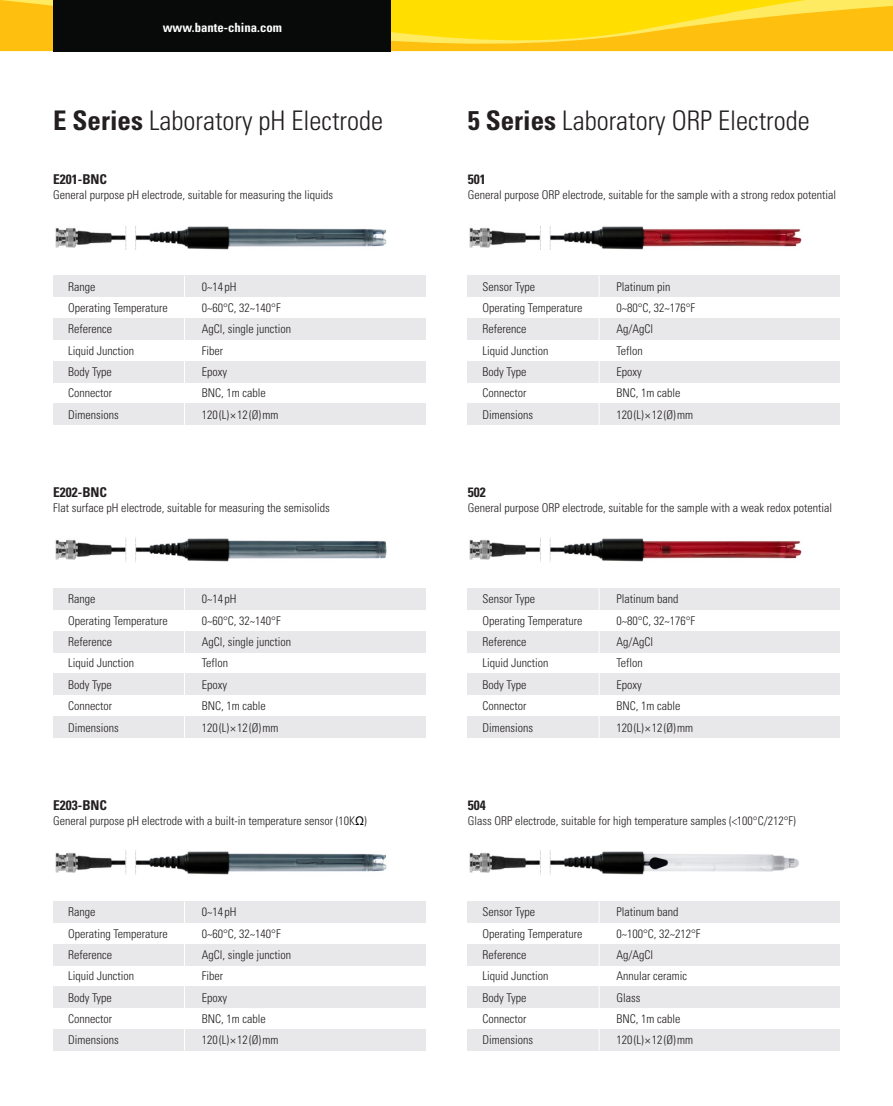
<style>
.page{position:relative;width:893px;height:1106px;background:#fff}
.page>*{position:absolute;margin:0;border:0;box-sizing:border-box;transform-origin:0 0}
.t1{font:300 condensed 27px "Univers LT";color:#231f20}
.t2{font:700 condensed 13.5px "Univers LT";color:#231f20}
.t3{font:700 condensed 12.75px "Univers LT";color:#fff}
.t4{font:300 condensed 12px/21.3px "Univers LT";color:#231f20}
.s1{font-weight:700}
.s2{font-family:"Arial";font-weight:400;font-stretch:normal;color:#000}
</style>
<div class="page">
<div style="left:53px;top:275px;width:372px;height:22px;background:#e8e7ea"></div>
<div style="left:53px;top:318px;width:372px;height:21px;background:#e8e7ea"></div>
<div style="left:53px;top:361px;width:372px;height:21px;background:#e8e7ea"></div>
<div style="left:53px;top:403px;width:372px;height:22px;background:#e8e7ea"></div>
<hr style="left:184px;top:275px;width:1px;height:150px;background:#fff">
<div style="left:53px;top:588px;width:372px;height:21px;background:#e8e7ea"></div>
<div style="left:53px;top:631px;width:372px;height:21px;background:#e8e7ea"></div>
<div style="left:53px;top:674px;width:372px;height:21px;background:#e8e7ea"></div>
<div style="left:53px;top:716px;width:372px;height:21px;background:#e8e7ea"></div>
<hr style="left:184px;top:588px;width:1px;height:149px;background:#fff">
<img style="left:55px;top:537px;width:332px;height:25px">
<div style="left:53px;top:901px;width:372px;height:21px;background:#e8e7ea"></div>
<div style="left:53px;top:944px;width:372px;height:21px;background:#e8e7ea"></div>
<div style="left:53px;top:986px;width:372px;height:22px;background:#e8e7ea"></div>
<div style="left:53px;top:1029px;width:372px;height:21px;background:#e8e7ea"></div>
<hr style="left:184px;top:901px;width:1px;height:149px;background:#fff">
<img style="left:55px;top:850px;width:332px;height:25px">
<div style="left:468px;top:275px;width:372px;height:22px;background:#e8e7ea"></div>
<div style="left:468px;top:318px;width:372px;height:21px;background:#e8e7ea"></div>
<div style="left:468px;top:361px;width:372px;height:21px;background:#e8e7ea"></div>
<div style="left:468px;top:403px;width:372px;height:22px;background:#e8e7ea"></div>
<hr style="left:599px;top:275px;width:1px;height:150px;background:#fff">
<img style="left:469px;top:226px;width:333px;height:24px">
<img style="left:469px;top:538px;width:333px;height:24px">
<img style="left:469px;top:851px;width:330px;height:24px">
<div style="left:468px;top:588px;width:372px;height:21px;background:#e8e7ea"></div>
<div style="left:468px;top:631px;width:372px;height:21px;background:#e8e7ea"></div>
<div style="left:468px;top:674px;width:372px;height:21px;background:#e8e7ea"></div>
<div style="left:468px;top:716px;width:372px;height:21px;background:#e8e7ea"></div>
<hr style="left:599px;top:588px;width:1px;height:149px;background:#fff">
<div style="left:468px;top:901px;width:372px;height:21px;background:#e8e7ea"></div>
<div style="left:468px;top:944px;width:372px;height:21px;background:#e8e7ea"></div>
<div style="left:468px;top:986px;width:372px;height:22px;background:#e8e7ea"></div>
<div style="left:468px;top:1029px;width:372px;height:21px;background:#e8e7ea"></div>
<hr style="left:599px;top:901px;width:1px;height:149px;background:#fff">
<img style="left:55px;top:226px;width:332px;height:24px">
<svg style="left:126px;top:226px;width:1px;height:24px"></svg>
<svg style="left:135px;top:226px;width:1px;height:24px"></svg>
<svg style="left:540px;top:226px;width:1px;height:24px"></svg>
<svg style="left:550px;top:226px;width:1px;height:24px"></svg>
<svg style="left:126px;top:537px;width:1px;height:25px"></svg>
<svg style="left:135px;top:537px;width:1px;height:25px"></svg>
<svg style="left:540px;top:537px;width:1px;height:25px"></svg>
<svg style="left:550px;top:537px;width:1px;height:25px"></svg>
<svg style="left:126px;top:850px;width:1px;height:24px"></svg>
<svg style="left:135px;top:850px;width:1px;height:24px"></svg>
<svg style="left:540px;top:850px;width:1px;height:24px"></svg>
<svg style="left:550px;top:850px;width:1px;height:24px"></svg>
<svg style="left:0;top:0;width:893px;height:52px;background:#fbcf16"></svg>
<div style="left:53px;top:0;width:338px;height:51px;background:#080a09"></div>
<p class="t3" style="left:163px;top:23px;width:121px">www.bante-china.com</p>
<h1 class="t1" style="left:53px;top:111px;width:331px"><span class="s1">E Series</span> Laboratory pH Electrode</h1>
<h1 class="t1" style="left:468px;top:111px;width:343px"><span class="s1">5 Series</span> Laboratory ORP Electrode</h1>
<p class="t2" style="left:53px;top:175px;width:55px">E201-BNC</p>
<p class="t4" style="left:53px;top:185px;width:281px">General purpose pH electrode, suitable for measuring the liquids</p>
<p class="t2" style="left:468px;top:175px;width:19px">501</p>
<p class="t4" style="left:468px;top:185px;width:370px">General purpose ORP electrode, suitable for the sample with a strong redox potential</p>
<p class="t4" style="left:68px;top:277px;width:101px">Range<br>Operating Temperature<br>Reference<br>Liquid Junction<br>Body Type<br>Connector<br>Dimensions</p>
<p class="t4" style="left:202px;top:277px;width:91px">0~14pH<br>0~60°C, 32~140°F<br>AgCl, single junction<br>Fiber<br>Epoxy<br>BNC, 1m cable<br>120(L)× 12 (Ø)mm</p>
<p class="t4" style="left:483px;top:277px;width:101px">Sensor Type<br>Operating Temperature<br>Reference<br>Liquid Junction<br>Body Type<br>Connector<br>Dimensions</p>
<p class="t4" style="left:616px;top:277px;width:80px">Platinum pin<br>0~80°C, 32~176°F<br>Ag/AgCl<br>Teflon<br>Epoxy<br>BNC, 1m cable<br>120 (L)×12 (Ø)mm</p>
<p class="t2" style="left:53px;top:487px;width:55px">E202-BNC</p>
<p class="t4" style="left:53px;top:498px;width:278px">Flat surface pH electrode, suitable for measuring the semisolids</p>
<p class="t2" style="left:468px;top:487px;width:19px">502</p>
<p class="t4" style="left:468px;top:498px;width:366px">General purpose ORP electrode, suitable for the sample with a weak redox potential</p>
<p class="t4" style="left:68px;top:589px;width:101px">Range<br>Operating Temperature<br>Reference<br>Liquid Junction<br>Body Type<br>Connector<br>Dimensions</p>
<p class="t4" style="left:202px;top:589px;width:91px">0~14pH<br>0~60°C, 32~140°F<br>AgCl, single junction<br>Teflon<br>Epoxy<br>BNC, 1m cable<br>120(L)× 12 (Ø)mm</p>
<p class="t4" style="left:483px;top:589px;width:101px">Sensor Type<br>Operating Temperature<br>Reference<br>Liquid Junction<br>Body Type<br>Connector<br>Dimensions</p>
<p class="t4" style="left:616px;top:589px;width:80px">Platinum band<br>0~80°C, 32~176°F<br>Ag/AgCl<br>Teflon<br>Epoxy<br>BNC, 1m cable<br>120 (L)×12 (Ø)mm</p>
<p class="t2" style="left:53px;top:800px;width:55px">E203-BNC</p>
<p class="t4" style="left:53px;top:811px;width:315px">General purpose pH electrode with a built-in temperature sensor (10K<span class="s2">Ω</span>)</p>
<p class="t2" style="left:468px;top:800px;width:19px">504</p>
<p class="t4" style="left:468px;top:811px;width:330px">Glass ORP electrode, suitable for high temperature samples (&lt;100°C/212°F)</p>
<p class="t4" style="left:68px;top:902px;width:101px">Range<br>Operating Temperature<br>Reference<br>Liquid Junction<br>Body Type<br>Connector<br>Dimensions</p>
<p class="t4" style="left:202px;top:902px;width:91px">0~14pH<br>0~60°C, 32~140°F<br>AgCl, single junction<br>Fiber<br>Epoxy<br>BNC, 1m cable<br>120(L)× 12 (Ø)mm</p>
<p class="t4" style="left:483px;top:902px;width:101px">Sensor Type<br>Operating Temperature<br>Reference<br>Liquid Junction<br>Body Type<br>Connector<br>Dimensions</p>
<p class="t4" style="left:616px;top:902px;width:86px">Platinum band<br>0~100°C, 32~212°F<br>Ag/AgCl<br>Annular ceramic<br>Glass<br>BNC, 1m cable<br>120 (L)×12 (Ø)mm</p>
</div>
